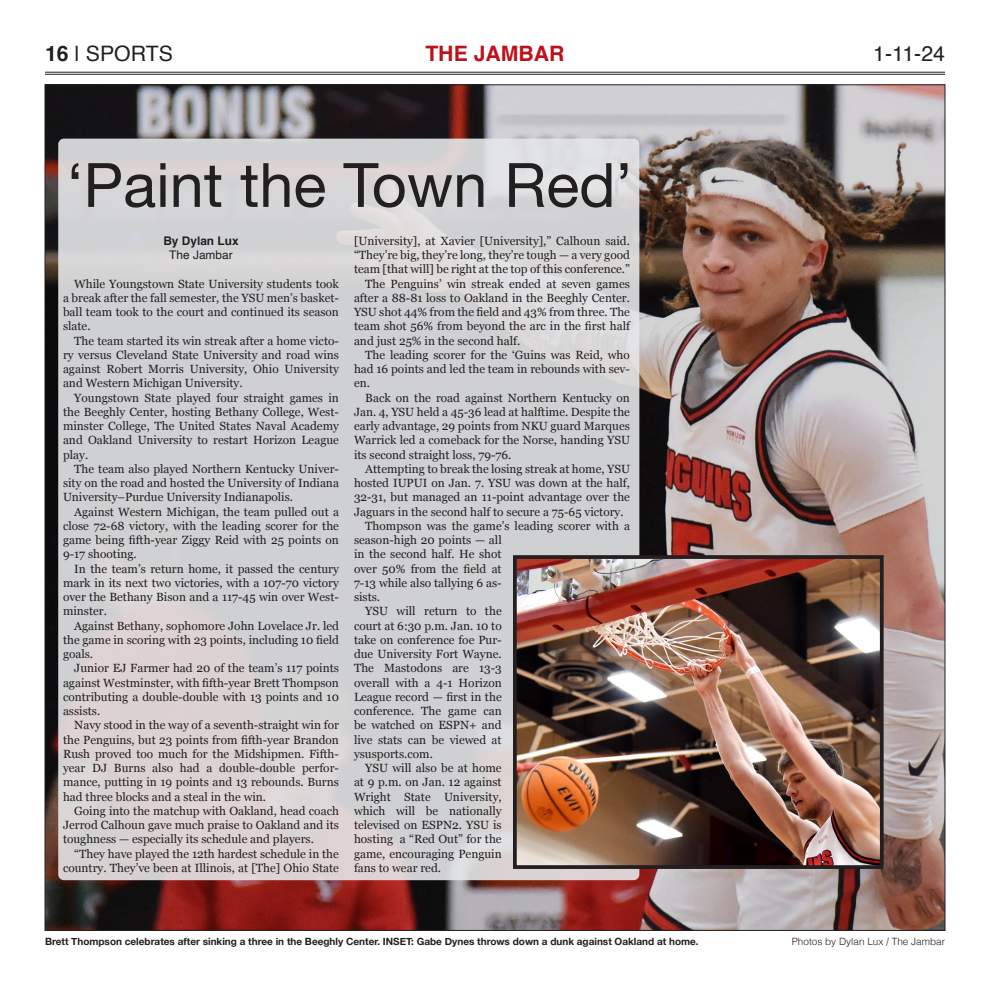
<style>
.page{position:relative;width:990px;height:990px;background:#fff}
.page>*{position:absolute;margin:0;border:0;box-sizing:border-box;transform-origin:0 0}
.Headline{font:61.25px "Helvetica Neue";color:#231f20}
.t1{font:21.25px "Helvetica";color:#231f20}
.t2{font:700 21.25px "Helvetica";color:#be1119}
.Body_copy{font:11.88px/14.2px "Georgia";color:#231f20;text-align:justify}
.Byline{font:700 11.88px "Helvetica";color:#231f20}
.t3{font:11.88px "Helvetica";color:#231f20}
.Cutline{font:700 10px "Helvetica Neue";color:#231f20}
.Photo_credit{font:300 10px "Helvetica";color:#231f20}
.s1{font-weight:700}
</style>
<div class="page">
<hr style="left:45px;top:72px;width:900px;height:1px;background:#231f20">
<hr style="left:45px;top:74px;width:900px;height:1px;background:#231f20">
<img style="left:46px;top:85px;width:899px;height:846px">
<div style="left:58px;top:139px;width:581px;height:741px;background:linear-gradient(to right,#d4d0d2,#d4d5d6);border-radius:6px"></div>
<img style="left:518px;top:560px;width:361px;height:304px">
<div style="left:513px;top:555px;width:371px;height:314px;border:4px solid #231f20"></div>
<p class="t1" style="left:45px;top:37px;width:129px"><span class="s1">16</span> | SPORTS</p>
<p class="t2" style="left:425px;top:40px;width:141px">THE JAMBAR</p>
<p class="t1" style="left:873px;top:37px;width:73px">1-11-24</p>
<p class="Headline" style="left:67px;top:141px;width:568px">‘Paint the Town Red’</p>
<p class="Byline" style="left:163px;top:233px;width:77px">By Dylan Lux</p>
<p class="t3" style="left:169px;top:246px;width:65px">The Jambar</p>
<p class="Body_copy" style="left:63px;top:276px;width:277px;text-indent:11px">While Youngstown State University students took a break after the fall semester, the YSU men’s basket&shy;ball team took to the court and continued its season slate.</p>
<p class="Body_copy" style="left:63px;top:333px;width:277px;text-indent:11px">The team started its win streak after a home victo&shy;ry versus Cleveland State University and road wins against Robert Morris University, Ohio University and Western Michigan University.</p>
<p class="Body_copy" style="left:63px;top:390px;width:277px;text-indent:11px">Youngstown State played four straight games in the Beeghly Center, hosting Bethany College, West&shy;minster College, The United States Naval Academy and Oakland University to restart Horizon League play.</p>
<p class="Body_copy" style="left:63px;top:461px;width:277px;text-indent:11px">The team also played Northern Kentucky Univer&shy;sity on the road and hosted the University of Indiana University–Purdue University Indianapolis.</p>
<p class="Body_copy" style="left:63px;top:504px;width:277px;text-indent:11px">Against Western Michigan, the team pulled out a close 72-68 victory, with the leading scorer for the game being fifth-year Ziggy Reid with 25 points on 9-17 shooting.</p>
<p class="Body_copy" style="left:63px;top:561px;width:277px;text-indent:11px">In the team’s return home, it passed the century mark in its next two victories, with a 107-70 victory over the Bethany Bison and a 117-45 win over West&shy;minster.</p>
<p class="Body_copy" style="left:63px;top:618px;width:277px;text-indent:11px">Against Bethany, sophomore John Lovelace Jr. led the game in scoring with 23 points, including 10 field goals.</p>
<p class="Body_copy" style="left:63px;top:661px;width:278px;text-indent:11px">Junior EJ Farmer had 20 of the team’s 117 points against Westminster, with fifth-year Brett Thompson contributing a double-double with 13 points and 10 assists.</p>
<p class="Body_copy" style="left:63px;top:718px;width:278px;text-indent:11px">Navy stood in the way of a seventh-straight win for the Penguins, but 23 points from fifth-year Brandon Rush proved too much for the Midshipmen. Fifth&shy;year DJ Burns also had a double-double perfor&shy;mance, putting in 19 points and 13 rebounds. Burns had three blocks and a steal in the win.</p>
<p class="Body_copy" style="left:63px;top:803px;width:277px;text-indent:11px">Going into the matchup with Oakland, head coach Jerrod Calhoun gave much praise to Oakland and its toughness — especially its schedule and players.</p>
<p class="Body_copy" style="left:63px;top:846px;width:277px;text-align:right">“They have played the 12th hardest schedule in the country. They’ve been at Illinois, at [The] Ohio State</p>
<p class="Body_copy" style="left:354px;top:233px;width:277px">[University], at Xavier [University],” Calhoun said. “They’re big, they’re long, they’re tough — a very good team [that will] be right at the top of this conference.”</p>
<p class="Body_copy" style="left:354px;top:276px;width:278px;text-indent:11px">The Penguins’ win streak ended at seven games after a 88-81 loss to Oakland in the Beeghly Center.<br>YSU shot 44% from the field and 43% from three. The team shot 56% from beyond the arc in the first half and just 25% in the second half.</p>
<p class="Body_copy" style="left:354px;top:347px;width:277px;text-indent:11px">The leading scorer for the ‘Guins was Reid, who had 16 points and led the team in rebounds with sev&shy;en.</p>
<p class="Body_copy" style="left:354px;top:390px;width:278px;text-indent:11px">Back on the road against Northern Kentucky on Jan. 4, YSU held a 45-36 lead at halftime. Despite the early advantage, 29 points from NKU guard Marques Warrick led a comeback for the Norse, handing YSU its second straight loss, 79-76.</p>
<p class="Body_copy" style="left:354px;top:461px;width:277px;text-indent:11px">Attempting to break the losing streak at home, YSU hosted IUPUI on Jan. 7. YSU was down at the half, 32-31, but managed an 11-point advantage over the Jaguars in the second half to secure a 75-65 victory.</p>
<p class="Body_copy" style="left:354px;top:518px;width:277px;text-align:left;text-indent:11px">Thompson was the game’s leading scorer with a season-high 20 points — all<br>in the second half. He shot<br>over 50% from the field at<br>7-13 while also tallying 6 as-<br>sists.</p>
<p class="Body_copy" style="left:354px;top:604px;width:149px;text-indent:11px">YSU will return to the court at 6:30 p.m. Jan. 10 to take on conference foe Pur&shy;due University Fort Wayne.<br>The Mastodons are 13-3 overall with a 4-1 Horizon League record — first in the conference. The game can be watched on ESPN+ and live stats can be viewed at ysusports.com.</p>
<p class="Body_copy" style="left:354px;top:760px;width:149px;text-indent:11px">YSU will also be at home at 9 p.m. on Jan. 12 against Wright State University, which will be nationally televised on ESPN2. YSU is hosting a “Red Out” for the game, encouraging Penguin fans to wear red.</p>
<p class="Cutline" style="left:45px;top:934px;width:655px">Brett Thompson celebrates after sinking a three in the Beeghly Center. INSET: Gabe Dynes throws down a dunk against Oakland at home.</p>
<p class="Photo_credit" style="left:792px;top:933px;width:155px">Photos by Dylan Lux / The Jambar</p>
</div>
